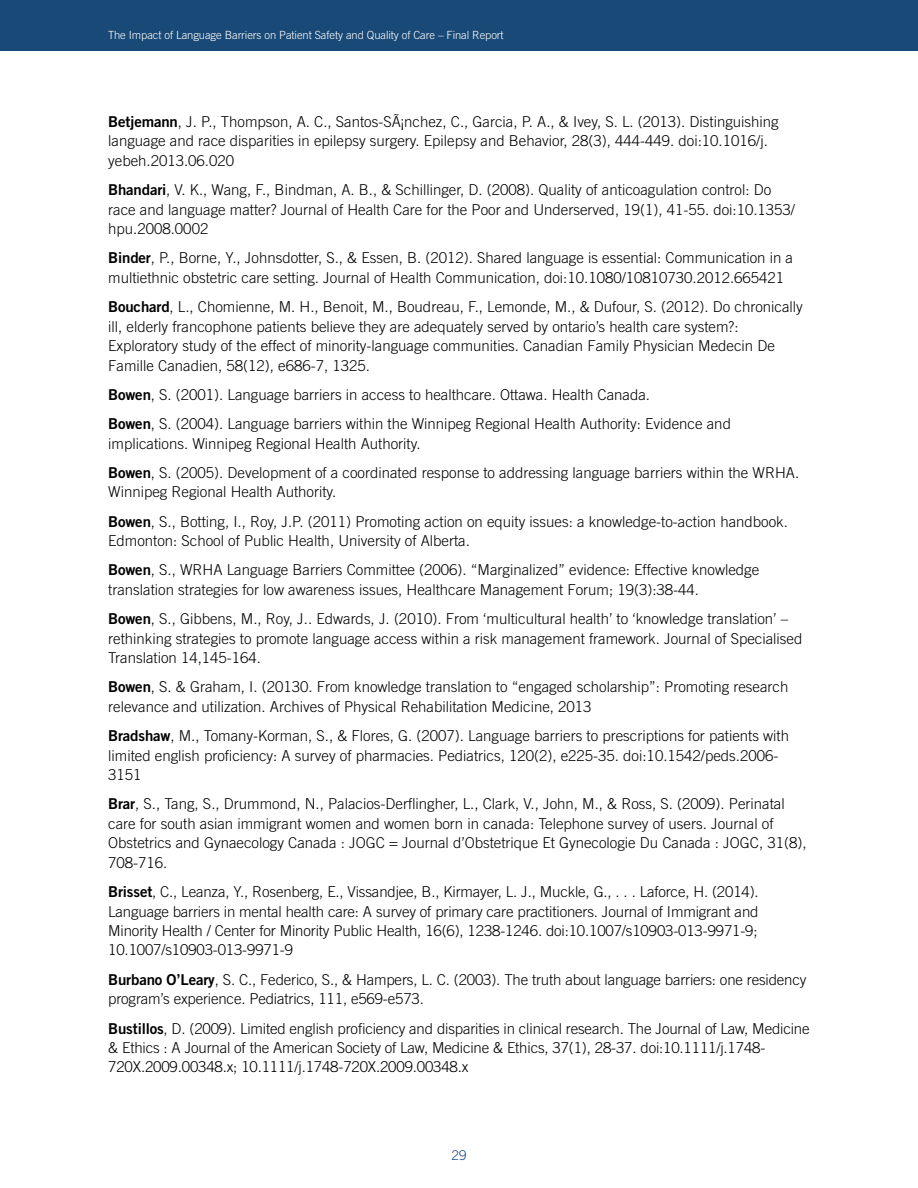
<style>
.page{position:relative;width:918px;height:1188px;background:#fff}
.page>*{position:absolute;margin:0;border:0;box-sizing:border-box;transform-origin:0 0}
.t1{font:300 15px/19.5px "Trade Gothic LT Std";color:#000}
.t2{font:300 13.5px "Trade Gothic";color:#194976}
.t3{font:300 11.25px "Trade Gothic";letter-spacing:-.01em;color:#fff}
.s1{font-family:"Trade Gothic Bold Two";font-weight:400}
</style>
<div class="page">
<div style="left:0;top:0;width:918px;height:51px;background:#194976"></div>
<p class="t3" style="left:108px;top:28px;width:397px">The Impact of Language Barriers on Patient Safety and Quality of Care – Final Report</p>
<p class="t1" style="left:108px;top:111px;width:672px"><span class="s1">Betjemann</span>, J. P., Thompson, A. C., Santos-SÃ¡nchez, C., Garcia, P. A., &amp; Ivey, S. L. (2013). Distinguishing language and race disparities in epilepsy surgery. Epilepsy and Behavior, 28(3), 444-449. doi:10.1016/j. yebeh.2013.06.020</p>
<p class="t1" style="left:108px;top:180px;width:688px"><span class="s1">Bhandari</span>, V. K., Wang, F., Bindman, A. B., &amp; Schillinger, D. (2008). Quality of anticoagulation control: Do race and language matter? Journal of Health Care for the Poor and Underserved, 19(1), 41-55. doi:10.1353/ hpu.2008.0002</p>
<p class="t1" style="left:108px;top:248px;width:686px"><span class="s1">Binder</span>, P., Borne, Y., Johnsdotter, S., &amp; Essen, B. (2012). Shared language is essential: Communication in a multiethnic obstetric care setting. Journal of Health Communication, doi:10.1080/10810730.2012.665421</p>
<p class="t1" style="left:108px;top:297px;width:696px"><span class="s1">Bouchard</span>, L., Chomienne, M. H., Benoit, M., Boudreau, F., Lemonde, M., &amp; Dufour, S. (2012). Do chronically ill, elderly francophone patients believe they are adequately served by ontario’s health care system?:<br>Exploratory study of the effect of minority-language communities. Canadian Family Physician Medecin De Famille Canadien, 58(12), e686-7, 1325.</p>
<p class="t1" style="left:108px;top:380px;width:624px;line-height:29.2px"><span class="s1">Bowen</span>, S. (2001). Language barriers in access to healthcare. Ottawa. Health Canada.<br><span class="s1">Bowen</span>, S. (2004). Language barriers within the Winnipeg Regional Health Authority: Evidence and</p>
<p class="t1" style="left:108px;top:428px;width:693px;line-height:29.2px">implications. Winnipeg Regional Health Authority.<br><span class="s1">Bowen</span>, S. (2005). Development of a coordinated response to addressing language barriers within the WRHA.</p>
<p class="t1" style="left:108px;top:477px;width:681px;line-height:29.2px">Winnipeg Regional Health Authority.<br><span class="s1">Bowen</span>, S., Botting, I., Roy, J.P. (2011) Promoting action on equity issues: a knowledge-to-action handbook.</p>
<p class="t1" style="left:108px;top:526px;width:652px;line-height:29.2px">Edmonton: School of Public Health, University of Alberta.<br><span class="s1">Bowen</span>, S., WRHA Language Barriers Committee (2006). “Marginalized” evidence: Effective knowledge</p>
<p class="t1" style="left:108px;top:575px;width:681px;line-height:29.2px">translation strategies for low awareness issues, Healthcare Management Forum; 19(3):38-44.<br><span class="s1">Bowen</span>, S., Gibbens, M., Roy, J.. Edwards, J. (2010). From ‘multicultural health’ to ‘knowledge translation’ –</p>
<p class="t1" style="left:108px;top:628px;width:696px">rethinking strategies to promote language access within a risk management framework. Journal of Specialised<br>Translation 14,145-164.</p>
<p class="t1" style="left:108px;top:677px;width:682px"><span class="s1">Bowen</span>, S. &amp; Graham, I. (20130. From knowledge translation to “engaged scholarship”: Promoting research relevance and utilization. Archives of Physical Rehabilitation Medicine, 2013</p>
<p class="t1" style="left:108px;top:726px;width:682px"><span class="s1">Bradshaw</span>, M., Tomany-Korman, S., &amp; Flores, G. (2007). Language barriers to prescriptions for patients with limited english proficiency: A survey of pharmacies. Pediatrics, 120(2), e225-35. doi:10.1542/peds.2006-<br>3151</p>
<p class="t1" style="left:108px;top:794px;width:700px"><span class="s1">Brar</span>, S., Tang, S., Drummond, N., Palacios-Derflingher, L., Clark, V., John, M., &amp; Ross, S. (2009). Perinatal care for south asian immigrant women and women born in canada: Telephone survey of users. Journal of Obstetrics and Gynaecology Canada : JOGC = Journal d’Obstetrique Et Gynecologie Du Canada : JOGC, 31(8), 708-716.</p>
<p class="t1" style="left:108px;top:882px;width:652px;text-align:justify"><span class="s1">Brisset</span>, C., Leanza, Y., Rosenberg, E., Vissandjee, B., Kirmayer, L. J., Muckle, G., . . . Laforce, H. (2014).<br>Language barriers in mental health care: A survey of primary care practitioners. Journal of Immigrant and Minority Health / Center for Minority Public Health, 16(6), 1238-1246. doi:10.1007/s10903-013-9971-9; 10.1007/s10903-013-9971-9</p>
<p class="t1" style="left:108px;top:969px;width:700px"><span class="s1">Burbano O’Leary</span>, S. C., Federico, S., &amp; Hampers, L. C. (2003). The truth about language barriers: one residency program’s experience. Pediatrics, 111, e569-e573.</p>
<p class="t1" style="left:108px;top:1018px;width:703px"><span class="s1">Bustillos</span>, D. (2009). Limited english proficiency and disparities in clinical research. The Journal of Law, Medicine &amp; Ethics : A Journal of the American Society of Law, Medicine &amp; Ethics, 37(1), 28-37. doi:10.1111/j.1748-<br>720X.2009.00348.x; 10.1111/j.1748-720X.2009.00348.x</p>
<p class="t2" style="left:451px;top:1147px;width:17px">29</p>
</div>
